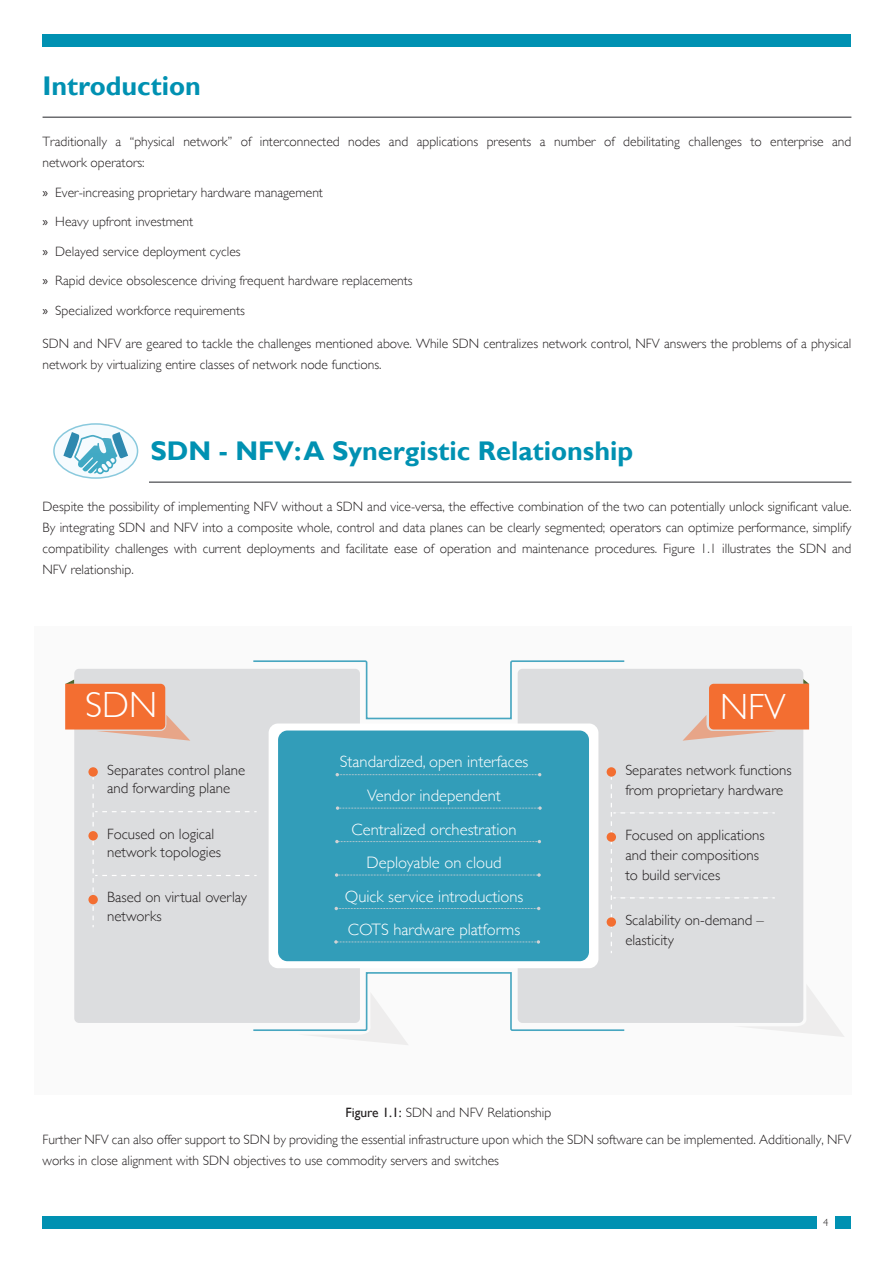
<style>
.page{position:relative;width:894px;height:1263px;background:#fff}
.page>*{position:absolute;margin:0;border:0;box-sizing:border-box;transform-origin:0 0}
.t1{font:300 36.3px "Gill Sans";color:#fff}
.Main_Title{font:700 27px "Gill Sans";color:#0091b2}
.t2{font:300 16.5px/33.6px "Gill Sans";color:#fff;text-align:center}
.t3{font:300 14.85px/19.8px "Gill Sans";color:#231f20}
.Body_cont{font:300 13.5px/21px "Gill Sans";color:#231f20}
.t4{font:300 10.5px "Gill Sans";color:#231f20}
.s1{font-family:"Myriad Pro";font-weight:400}
.s2{font-weight:400}
</style>
<div class="page">
<div style="left:43px;top:34px;width:808px;height:13px;background:#0091b2"></div>
<div style="left:43px;top:1216px;width:808px;height:13px;background:#0091b2"></div>
<div style="left:817px;top:1216px;width:17px;height:13px;background:#fff"></div>
<hr style="left:43px;top:116px;width:808px;height:2px;background:#6c6d70">
<hr style="left:43px;top:481px;width:808px;height:2px;background:#6c6d70">
<div style="left:34px;top:626px;width:817px;height:468px;background:#fafafa"></div>
<div style="left:74px;top:669px;width:286px;height:354px;background:#dcdddf;border-radius:5px"></div>
<div style="left:517px;top:669px;width:286px;height:354px;background:#dcdddf;border-radius:5px"></div>
<svg style="left:65px;top:679px;width:125px;height:61px"></svg>
<svg style="left:683px;top:679px;width:125px;height:61px"></svg>
<svg style="left:749px;top:983px;width:95px;height:54px"></svg>
<svg style="left:253px;top:660px;width:371px;height:59px"></svg>
<svg style="left:253px;top:972px;width:371px;height:73px"></svg>
<div style="left:268px;top:723px;width:330px;height:245px;background:#fff;border-radius:9px"></div>
<div style="left:278px;top:730px;width:310px;height:231px;background:#329db9;border-radius:9px"></div>
<svg style="left:335px;top:773px;width:206px;height:3px"></svg>
<svg style="left:336px;top:806px;width:205px;height:4px"></svg>
<svg style="left:335px;top:840px;width:206px;height:3px"></svg>
<svg style="left:335px;top:873px;width:205px;height:3px"></svg>
<svg style="left:334px;top:906px;width:206px;height:4px"></svg>
<svg style="left:334px;top:940px;width:206px;height:3px"></svg>
<svg style="left:92px;top:777px;width:164px;height:150px"></svg>
<div style="left:88px;top:767px;width:10px;height:9px;background:#f36e31;border-radius:50%"></div>
<div style="left:88px;top:831px;width:10px;height:9px;background:#f36e31;border-radius:50%"></div>
<div style="left:88px;top:895px;width:10px;height:9px;background:#f36e31;border-radius:50%"></div>
<svg style="left:610px;top:777px;width:164px;height:176px"></svg>
<div style="left:606px;top:767px;width:9px;height:9px;background:#f36e31;border-radius:50%"></div>
<div style="left:606px;top:832px;width:9px;height:9px;background:#f36e31;border-radius:50%"></div>
<div style="left:606px;top:917px;width:9px;height:9px;background:#f36e31;border-radius:50%"></div>
<div style="left:43px;top:418px;width:106px;height:66px;background:#fff"></div>
<div style="left:54px;top:424px;width:83px;height:54px;background:#f6fbfe;border-radius:50%"></div>
<div style="left:53px;top:423px;width:85px;height:56px;border:2px solid #89c9dd;border-radius:50%"></div>
<svg style="left:63px;top:432px;width:65px;height:42px"></svg>
<p class="Main_Title" style="left:43px;top:70px;width:160px">Introduction</p>
<p class="Body_cont" style="left:43px;top:131px;width:810px">Traditionally a “physical network” of interconnected nodes and applications presents a number of debilitating challenges to enterprise and network operators:</p>
<p class="Body_cont" style="left:43px;top:182px;width:282px"><span class="s1">»</span> Ever-increasing proprietary hardware management</p>
<p class="Body_cont" style="left:43px;top:211px;width:152px"><span class="s1">»</span> Heavy upfront investment</p>
<p class="Body_cont" style="left:43px;top:241px;width:199px"><span class="s1">»</span> Delayed service deployment cycles</p>
<p class="Body_cont" style="left:43px;top:270px;width:371px"><span class="s1">»</span> Rapid device obsolescence driving frequent hardware replacements</p>
<p class="Body_cont" style="left:43px;top:300px;width:204px"><span class="s1">»</span> Specialized workforce requirements</p>
<p class="Body_cont" style="left:43px;top:333px;width:810px">SDN and NFV are geared to tackle the challenges mentioned above. While SDN centralizes network control, NFV answers the problems of a physical network by virtualizing entire classes of network node functions.</p>
<p class="Main_Title" style="left:151px;top:435px;width:484px">SDN - NFV: A Synergistic Relationship</p>
<p class="Body_cont" style="left:43px;top:496px;width:810px;text-align:justify">Despite the possibility of implementing NFV without a SDN and vice-versa, the effective combination of the two can potentially unlock significant value.<br>By integrating SDN and NFV into a composite whole, control and data planes can be clearly segmented; operators can optimize performance, simplify compatibility challenges with current deployments and facilitate ease of operation and maintenance procedures. Figure 1.1 illustrates the SDN and NFV relationship.</p>
<p class="t1" style="left:85px;top:676px;width:74px">SDN</p>
<p class="t1" style="left:719px;top:679px;width:67px">NFV</p>
<p class="t2" style="left:339px;top:744px;width:190px">Standardized, open interfaces<br>Vendor independent<br>Centralized orchestration<br>Deployable on cloud<br>Quick service introductions<br>COTS hardware platforms</p>
<p class="t3" style="left:107px;top:760px;width:139px;line-height:18.1px">Separates control plane and forwarding plane</p>
<p class="t3" style="left:107px;top:824px;width:115px;line-height:18.1px">Focused on logical network topologies</p>
<p class="t3" style="left:107px;top:888px;width:141px;line-height:18.1px">Based on virtual overlay networks</p>
<p class="t3" style="left:625px;top:759px;width:168px">Separates network functions from proprietary hardware</p>
<p class="t3" style="left:625px;top:824px;width:141px">Focused on applications and their compositions to build services</p>
<p class="t3" style="left:625px;top:909px;width:140px">Scalability on-demand – elasticity</p>
<p class="Body_cont" style="left:345px;top:1101px;width:207px"><span class="s2">Figure 1.1:</span> SDN and NFV Relationship</p>
<p class="Body_cont" style="left:43px;top:1128px;width:810px">Further NFV can also offer support to SDN by providing the essential infrastructure upon which the SDN software can be implemented. Additionally, NFV works in close alignment with SDN objectives to use commodity servers and switches</p>
<p class="t4" style="left:823px;top:1216px;width:7px">4</p>
</div>
